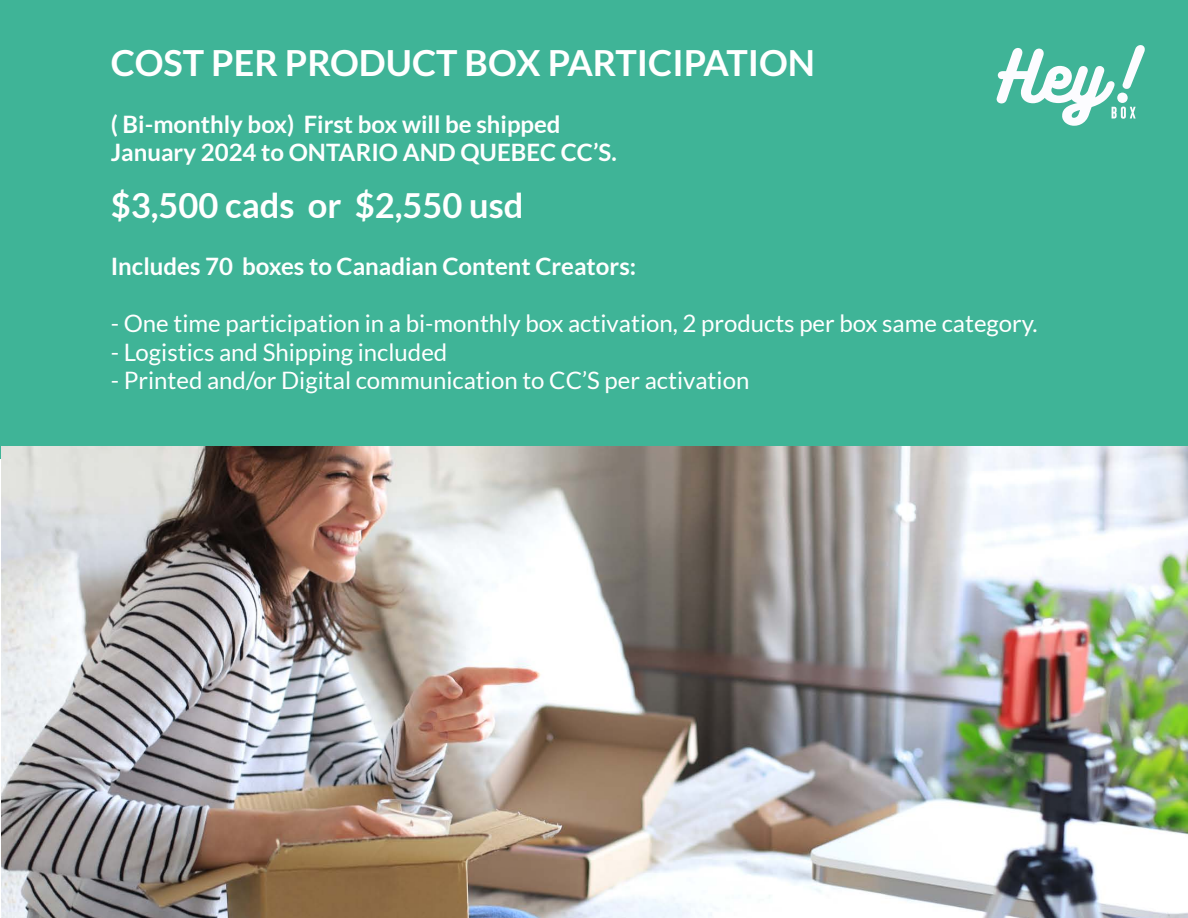
<style>
.page{position:relative;width:1188px;height:918px;background:#fff}
.page>*{position:absolute;margin:0;border:0;box-sizing:border-box;transform-origin:0 0}
.t1{font:700 36px "Lato";color:#fff}
.t2{font:700 34.5px "Lato";color:#fff}
.t3{font:24px "Lato";color:#fff}
.t4{font:700 24px/28.5px "Lato";color:#fff}
</style>
<div class="page">
<div style="left:0;top:0;width:1188px;height:459px;background:#3fb497"></div>
<img style="left:1px;top:447px;width:1187px;height:471px">
<svg style="left:997px;top:45px;width:148px;height:81px"></svg>
<h1 class="t1" style="left:111px;top:42px;width:706px">COST PER PRODUCT BOX PARTICIPATION</h1>
<p class="t4" style="left:111px;top:109px;width:507px">( Bi-monthly box) First box will be shipped<br>January 2024 to ONTARIO AND QUEBEC CC’S.</p>
<h2 class="t2" style="left:111px;top:186px;width:414px">$3,500 cads or $2,550 usd</h2>
<p class="t4" style="left:111px;top:252px;width:527px">Includes 70 boxes to Canadian Content Creators:</p>
<p class="t3" style="left:111px;top:310px;width:928px">- One time participation in a bi-monthly box activation, 2 products per box same category.</p>
<p class="t3" style="left:111px;top:338px;width:338px">- Logistics and Shipping included</p>
<p class="t3" style="left:111px;top:367px;width:640px">- Printed and/or Digital communication to CC’S per activation</p>
</div>
